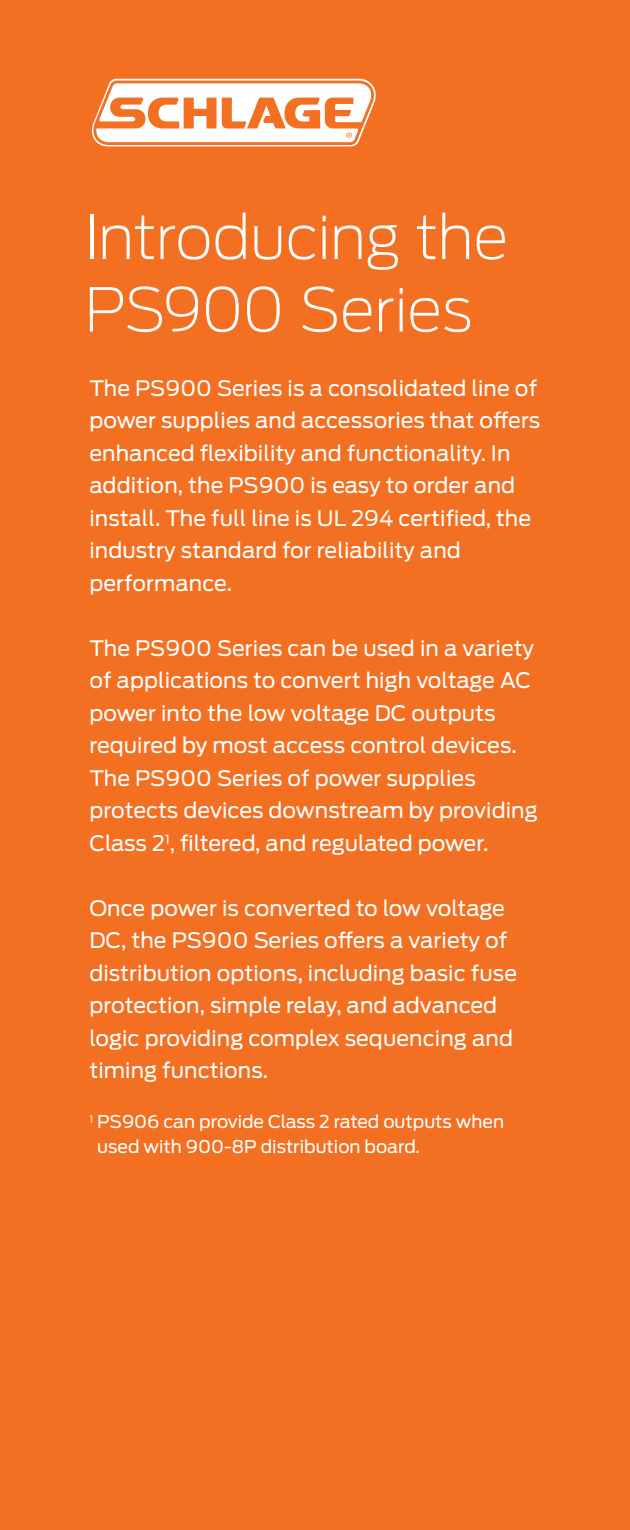
<style>
.page{position:relative;width:630px;height:1530px;background:#fff}
.page>*{position:absolute;margin:0;border:0;box-sizing:border-box;transform-origin:0 0}
.t1{font:200 60px/72.5px "Antenna";letter-spacing:-.015em;color:#fff}
.t2{font:21.25px/32.5px "Antenna";letter-spacing:.005em;color:#fff}
.t3{font:17.5px/25px "Antenna";color:#fff}
</style>
<div class="page">
<div style="left:1px;top:0;width:629px;height:1530px;background:#f36f21"></div>
<svg style="left:92px;top:79px;width:284px;height:67px"></svg>
<h1 class="t1" style="left:84px;top:201px;width:426px">Introducing the<br>PS900 Series</h1>
<p class="t2" style="left:89px;top:372px;width:452px">The PS900 Series is a consolidated line of power supplies and accessories that offers enhanced flexibility and functionality. In addition, the PS900 is easy to order and install. The full line is UL 294 certified, the industry standard for reliability and performance.</p>
<p class="t2" style="left:89px;top:632px;width:450px">The PS900 Series can be used in a variety of applications to convert high voltage AC power into the low voltage DC outputs required by most access control devices.<br>The PS900 Series of power supplies protects devices downstream by providing Class 2<sup>1</sup>, filtered, and regulated power.</p>
<p class="t2" style="left:89px;top:892px;width:429px">Once power is converted to low voltage DC, the PS900 Series offers a variety of distribution options, including basic fuse protection, simple relay, and advanced logic providing complex sequencing and timing functions.</p>
<p class="t3" style="left:97px;top:1110px;width:408px;text-indent:-8px"><sup>1</sup> PS906 can provide Class 2 rated outputs when used with 900-8P distribution board.</p>
</div>
